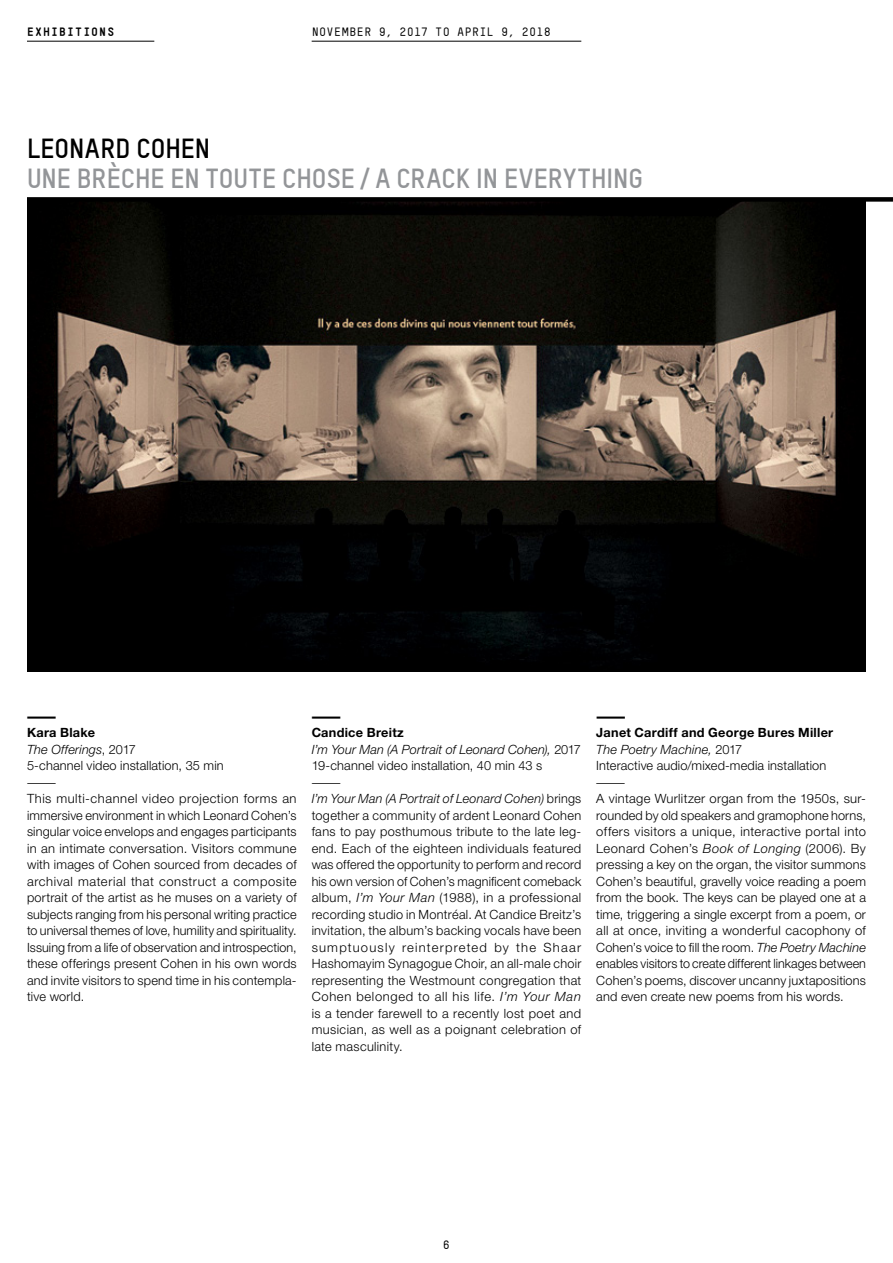
<style>
.page{position:relative;width:893px;height:1263px;background:#fff}
.page>*{position:absolute;margin:0;border:0;box-sizing:border-box;transform-origin:0 0}
.t1{font:700 27px "TSTAR";color:#939598}
.t2{font:700 27px "TSTAR";color:#000}
.t3{font:300 12.75px "Helvetica Neue LT Pro";letter-spacing:.015em;color:#000}
.t4{font:300 12.75px "Helvetica Neue LT Pro";letter-spacing:.035em;color:#000}
.t5{font:italic 300 12.75px "Helvetica Neue LT Pro";letter-spacing:.01em;color:#000}
.t6{font:300 12.75px "Helvetica Neue LT Pro";letter-spacing:.04em;color:#000}
.t7{font:700 12.75px "Helvetica Neue LT Pro";letter-spacing:.02em;color:#000}
.t8{font:300 12.75px "Helvetica Neue LT Pro";letter-spacing:.045em;color:#000}
.t9{font:300 12.75px "Helvetica Neue LT Pro";letter-spacing:.05em;color:#000}
.t10{font:300 12.75px "Helvetica Neue LT Pro";letter-spacing:.095em;color:#000}
.t11{font:900 12.75px "Helvetica Neue LT Pro";color:#000;scale:3 1}
.t12{font:300 12.75px "Helvetica Neue LT Pro";letter-spacing:.015em;color:#000;scale:3 1}
.t13{font:700 12px "TSTAR Mono Round";letter-spacing:.015em;color:#000}
.t14{font:900 12px "TSTAR Mono Round";letter-spacing:.075em;color:#000}
.s1{font-style:normal}
.s2{font-style:italic}
</style>
<div class="page">
<img style="left:27px;top:202px;width:839px;height:469px">
<div style="left:27px;top:197px;width:866px;height:5px;background:#000"></div>
<hr style="left:312px;top:41px;width:269px;height:1px;background:#000">
<hr style="left:27px;top:41px;width:127px;height:1px;background:#000">
<p class="t14" style="left:27px;top:25px;width:89px">EXHIBITIONS</p>
<p class="t13" style="left:312px;top:25px;width:241px">NOVEMBER 9, 2017 TO APRIL 9, 2018</p>
<h1 class="t2" style="left:27px;top:131px;width:185px">LEONARD COHEN</h1>
<h1 class="t1" style="left:27px;top:161px;width:618px">UNE BRÈCHE EN TOUTE CHOSE/A CRACK IN EVERYTHING</h1>
<p class="t11" style="left:23px;top:709px;width:14px">—</p>
<p class="t7" style="left:27px;top:725px;width:70px">Kara Blake</p>
<p class="t5" style="left:27px;top:742px;width:110px">The Offerings<span class="s1">, 2017</span></p>
<p class="t3" style="left:27px;top:758px;width:198px">5-channel video installation, 35 min</p>
<p class="t12" style="left:22px;top:774px;width:14px">—</p>
<p class="t6" style="left:27px;top:791px;width:271px">This multi-channel video projection forms an</p>
<p class="t3" style="left:27px;top:807px;width:271px">immersive environment in which Leonard Cohen’s</p>
<p class="t3" style="left:27px;top:824px;width:271px">singular voice envelops and engages participants</p>
<p class="t3" style="left:27px;top:840px;width:271px">in an intimate conversation. Visitors commune</p>
<p class="t3" style="left:27px;top:857px;width:271px">with images of Cohen sourced from decades of</p>
<p class="t8" style="left:27px;top:873px;width:271px">archival material that construct a composite</p>
<p class="t3" style="left:27px;top:890px;width:271px">portrait of the artist as he muses on a variety of</p>
<p class="t3" style="left:27px;top:906px;width:271px">subjects ranging from his personal writing practice</p>
<p class="t3" style="left:27px;top:923px;width:271px">to universal themes of love, humility and spirituality.</p>
<p class="t3" style="left:27px;top:939px;width:271px">Issuing from a life of observation and introspection,</p>
<p class="t3" style="left:27px;top:956px;width:271px">these offerings present Cohen in his own words</p>
<p class="t3" style="left:27px;top:972px;width:271px">and invite visitors to spend time in his contempla-</p>
<p class="t3" style="left:27px;top:989px;width:59px">tive world.</p>
<p class="t11" style="left:307px;top:709px;width:14px">—</p>
<p class="t7" style="left:312px;top:725px;width:94px">Candice Breitz</p>
<p class="t5" style="left:312px;top:742px;width:271px">I’m Your Man (A Portrait of Leonard Cohen), <span class="s1">2017</span></p>
<p class="t3" style="left:312px;top:758px;width:232px">19-channel video installation, 40 min 43 s</p>
<p class="t12" style="left:307px;top:774px;width:14px">—</p>
<p class="t5" style="left:312px;top:791px;width:271px">I’m Your Man (A Portrait of Leonard Cohen) <span class="s1">brings</span></p>
<p class="t3" style="left:312px;top:807px;width:271px">together a community of ardent Leonard Cohen</p>
<p class="t3" style="left:312px;top:824px;width:271px">fans to pay posthumous tribute to the late leg-</p>
<p class="t4" style="left:312px;top:840px;width:271px">end. Each of the eighteen individuals featured</p>
<p class="t3" style="left:312px;top:857px;width:271px">was offered the opportunity to perform and record</p>
<p class="t3" style="left:312px;top:873px;width:271px">his own version of Cohen’s magnificent comeback</p>
<p class="t6" style="left:312px;top:890px;width:271px">album, <span class="s2">I’m Your Man</span> (1988), in a professional</p>
<p class="t3" style="left:312px;top:906px;width:271px">recording studio in Montréal. At Candice Breitz’s</p>
<p class="t3" style="left:312px;top:923px;width:271px">invitation, the album’s backing vocals have been</p>
<p class="t10" style="left:312px;top:939px;width:271px">sumptuously reinterpreted by the Shaar</p>
<p class="t3" style="left:312px;top:956px;width:271px">Hashomayim Synagogue Choir, an all-male choir</p>
<p class="t3" style="left:312px;top:972px;width:271px">representing the Westmount congregation that</p>
<p class="t9" style="left:312px;top:989px;width:271px">Cohen belonged to all his life. <span class="s2">I’m Your Man</span></p>
<p class="t3" style="left:312px;top:1005px;width:271px">is a tender farewell to a recently lost poet and</p>
<p class="t4" style="left:312px;top:1022px;width:271px">musician, as well as a poignant celebration of</p>
<p class="t3" style="left:312px;top:1038px;width:93px">late masculinity.</p>
<p class="t11" style="left:592px;top:709px;width:14px">—</p>
<p class="t7" style="left:596px;top:725px;width:238px">Janet Cardiff and George Bures Miller</p>
<p class="t5" style="left:596px;top:742px;width:148px">The Poetry Machine, <span class="s1">2017</span></p>
<p class="t3" style="left:596px;top:758px;width:231px">Interactive audio/mixed-media installation</p>
<p class="t12" style="left:592px;top:774px;width:14px">—</p>
<p class="t3" style="left:596px;top:791px;width:271px">A vintage Wurlitzer organ from the 1950s, sur-</p>
<p class="t3" style="left:596px;top:807px;width:271px">rounded by old speakers and gramophone horns,</p>
<p class="t4" style="left:596px;top:824px;width:271px">offers visitors a unique, interactive portal into</p>
<p class="t4" style="left:596px;top:840px;width:271px">Leonard Cohen’s <span class="s2">Book of Longing</span> (2006). By</p>
<p class="t3" style="left:596px;top:857px;width:271px">pressing a key on the organ, the visitor summons</p>
<p class="t3" style="left:596px;top:873px;width:271px">Cohen’s beautiful, gravelly voice reading a poem</p>
<p class="t3" style="left:596px;top:890px;width:271px">from the book. The keys can be played one at a</p>
<p class="t3" style="left:596px;top:906px;width:271px">time, triggering a single excerpt from a poem, or</p>
<p class="t3" style="left:596px;top:923px;width:271px">all at once, inviting a wonderful cacophony of</p>
<p class="t3" style="left:596px;top:939px;width:271px">Cohen’s voice to fill the room. <span class="s2">The Poetry Machine</span></p>
<p class="t3" style="left:596px;top:956px;width:271px">enables visitors to create different linkages between</p>
<p class="t3" style="left:596px;top:972px;width:271px">Cohen’s poems, discover uncanny juxtapositions</p>
<p class="t3" style="left:596px;top:989px;width:249px">and even create new poems from his words.</p>
<p class="t13" style="left:443px;top:1238px;width:9px">6</p>
</div>
